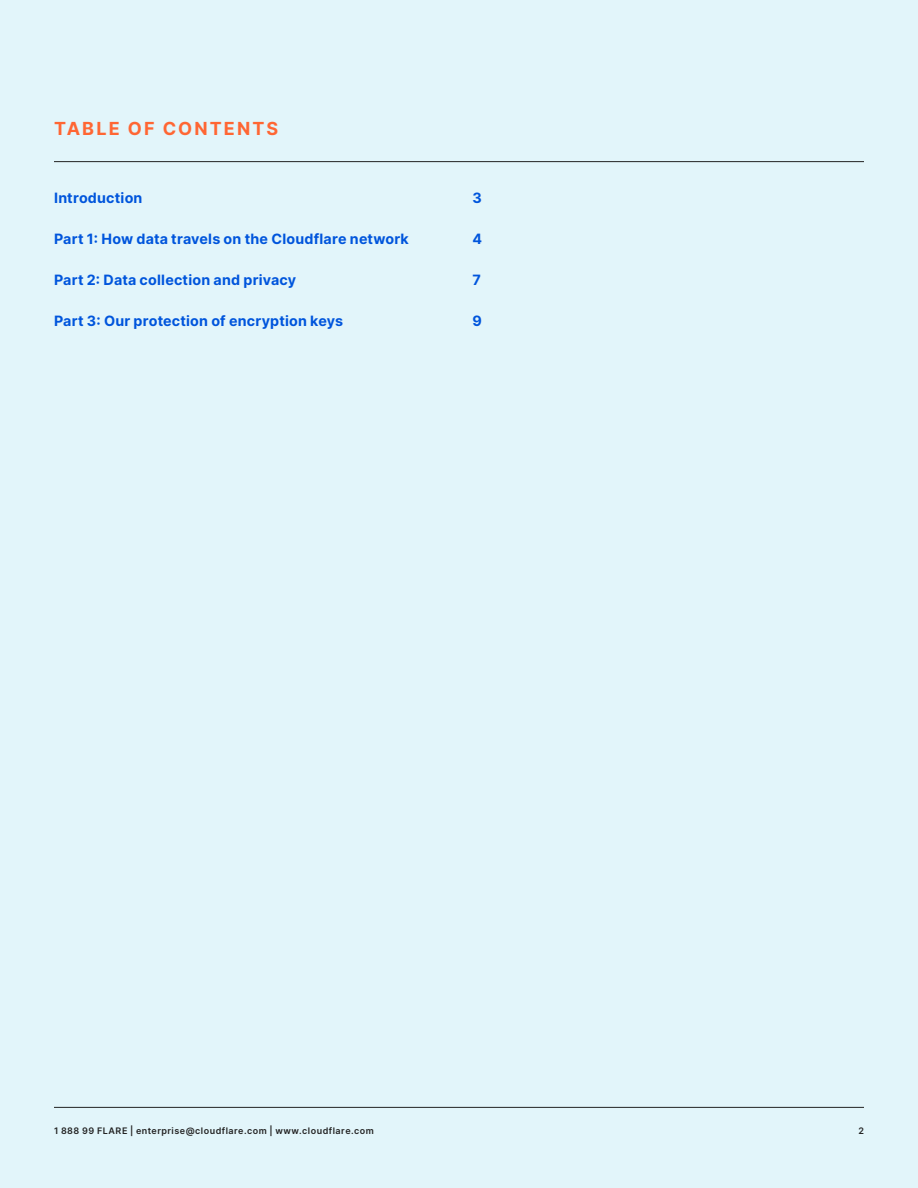
<style>
.page{position:relative;width:918px;height:1188px;background:#e2f5fa}
.page>*{position:absolute;margin:0;border:0;box-sizing:border-box;transform-origin:0 0}
.t1{font:700 18px "Inter";letter-spacing:.115em;color:#f63}
.t2{font:700 14.25px "Inter";letter-spacing:.015em;color:#0055dc}
.t3{font:600 9px "Inter";letter-spacing:.055em;color:#222}
</style>
<div class="page">
<hr style="left:54px;top:161px;width:810px;height:1px;background:#222">
<hr style="left:54px;top:1107px;width:810px;height:1px;background:#222">
<p class="t1" style="left:54px;top:115px;width:226px">TABLE OF CONTENTS</p>
<p class="t2" style="left:54px;top:187px;width:90px">Introduction</p>
<p class="t2" style="left:54px;top:228px;width:356px">Part 1: How data travels on the Cloudflare network</p>
<p class="t2" style="left:54px;top:269px;width:244px">Part 2: Data collection and privacy</p>
<p class="t2" style="left:54px;top:310px;width:291px">Part 3: Our protection of encryption keys</p>
<p class="t2" style="left:472px;top:187px;width:11px">3</p>
<p class="t2" style="left:472px;top:228px;width:11px">4</p>
<p class="t2" style="left:472px;top:269px;width:10px">7</p>
<p class="t2" style="left:472px;top:310px;width:11px">9</p>
<p class="t3" style="left:54px;top:1124px;width:321px">1 888 99 FLARE | enterprise@cloudflare.com | www.cloudflare.com</p>
<p class="t3" style="left:858px;top:1124px;width:7px">2</p>
</div>
